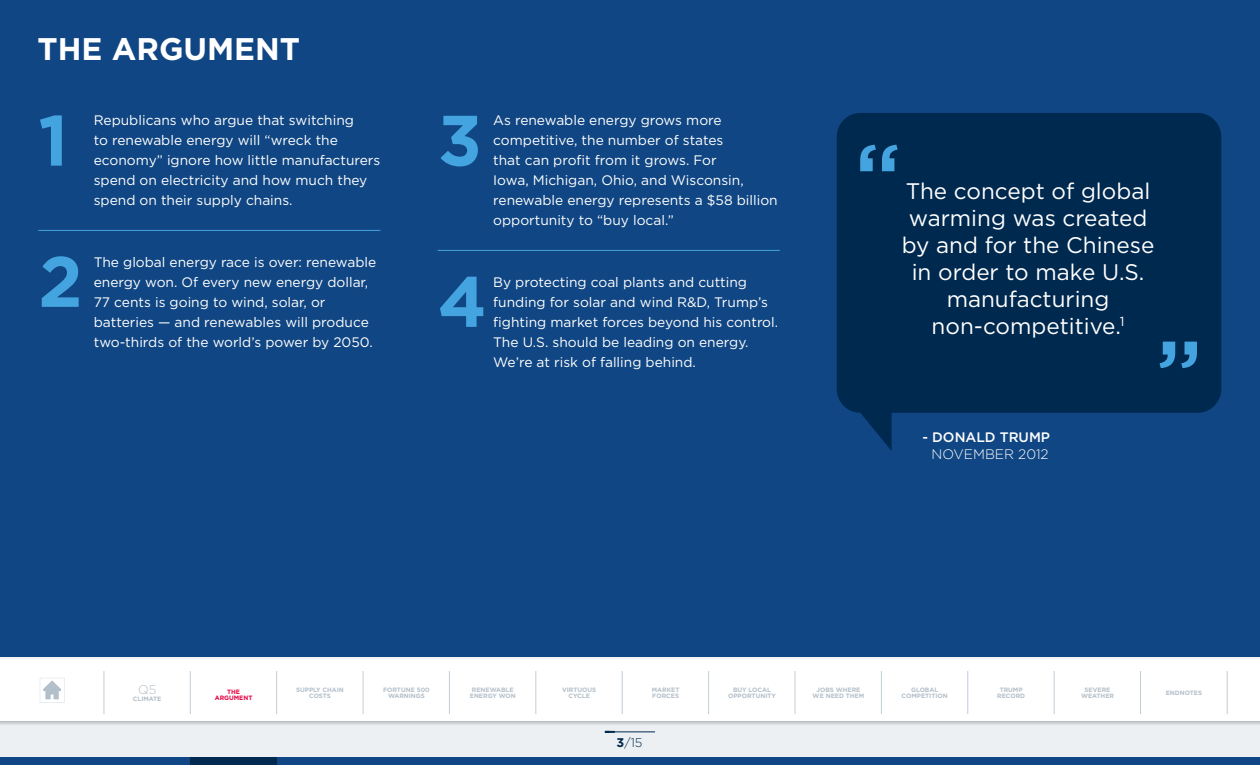
<style>
.page{position:relative;width:1260px;height:765px;background:#fff}
.page>*{position:absolute;margin:0;border:0;box-sizing:border-box;transform-origin:0 0}
.t1{font:500 93.75px "Gotham";color:#44a4df}
.t2{font:700 71.25px "Gotham";color:#44a4df}
.t3{font:700 31.25px "Gotham";color:#fff}
.t4{font:22.5px/27px "Gotham";color:#fff;text-align:center}
.t5{font:13.75px/20px "Gotham";color:#fff}
.t6{font:500 13.75px "Gotham";color:#fff}
.t7{font:300 13.75px "Gotham";color:#fff}
.t8{font:300 12.62px "Gotham";color:#00294f}
.t9{font:300 12.5px "Gotham";color:#b3bfca}
.t10{font:700 6.25px/6.2px "Gotham";color:#b3bfca;text-align:center}
.t11{font:700 6.25px/6.2px "Gotham";color:#e40041;text-align:center}
.s1{font-weight:700}
</style>
<div class="page">
<div style="left:0;top:721px;width:1260px;height:44px;background:#edf0f3"></div>
<svg style="left:0;top:722px;width:1260px;height:3px"></svg>
<hr style="left:605px;top:732px;width:50px;height:1px;background:#00294f">
<div style="left:0;top:656px;width:1260px;height:5px;background:#f7f7f7"></div>
<svg style="left:40px;top:678px;width:24px;height:25px"></svg>
<div style="left:0;top:757px;width:1260px;height:8px;background:#104683"></div>
<hr style="left:104px;top:671px;width:1px;height:43px;background:#c2cdd6">
<hr style="left:276px;top:671px;width:1px;height:43px;background:#c2cdd6">
<hr style="left:449px;top:671px;width:1px;height:43px;background:#c2cdd6">
<hr style="left:622px;top:671px;width:1px;height:43px;background:#c2cdd6">
<hr style="left:795px;top:671px;width:1px;height:43px;background:#c2cdd6">
<hr style="left:190px;top:671px;width:1px;height:43px;background:#c2cdd6">
<hr style="left:363px;top:671px;width:1px;height:43px;background:#c2cdd6">
<hr style="left:536px;top:671px;width:1px;height:43px;background:#c2cdd6">
<hr style="left:708px;top:671px;width:1px;height:43px;background:#c2cdd6">
<hr style="left:881px;top:671px;width:1px;height:43px;background:#c2cdd6">
<hr style="left:968px;top:671px;width:1px;height:43px;background:#c2cdd6">
<hr style="left:1054px;top:671px;width:1px;height:43px;background:#c2cdd6">
<hr style="left:1140px;top:671px;width:1px;height:43px;background:#c2cdd6">
<hr style="left:1227px;top:671px;width:1px;height:43px;background:#c2cdd6">
<div style="left:190px;top:757px;width:87px;height:8px;background:#00294f"></div>
<svg style="left:605px;top:731px;width:10px;height:2px"></svg>
<div style="left:0;top:0;width:1260px;height:656px;background:#104683"></div>
<svg style="left:837px;top:113px;width:384px;height:338px;background:#012c55"></svg>
<hr style="left:38px;top:230px;width:342px;height:1px;background:#44a4df">
<hr style="left:438px;top:250px;width:342px;height:1px;background:#44a4df">
<h3 class="t3" style="left:37px;top:28px;width:264px">THE ARGUMENT</h3>
<p class="t5" style="left:94px;top:110px;width:288px">Republicans who argue that switching<br>to renewable energy will “wreck the economy” ignore how little manufacturers spend on electricity and how much they spend on their supply chains.</p>
<p class="t5" style="left:493px;top:110px;width:286px">As renewable energy grows more competitive, the number of states<br>that can profit from it grows. For<br>Iowa, Michigan, Ohio, and Wisconsin, renewable energy represents a $58 billion opportunity to “buy local.”</p>
<p class="t5" style="left:94px;top:251px;width:284px">The global energy race is over: renewable energy won. Of every new energy dollar, 77 cents is going to wind, solar, or batteries — and renewables will produce two-thirds of the world’s power by 2050.</p>
<h2 class="t2" style="left:38px;top:93px;width:32px">1</h2>
<h2 class="t2" style="left:438px;top:93px;width:46px">3</h2>
<h2 class="t2" style="left:38px;top:234px;width:46px">2</h2>
<p class="t5" style="left:493px;top:271px;width:286px">By protecting coal plants and cutting funding for solar and wind R&amp;D, Trump’s fighting market forces beyond his control.<br>The U.S. should be leading on energy.<br>We’re at risk of falling behind.</p>
<h2 class="t2" style="left:438px;top:254px;width:51px">4</h2>
<h1 class="t1" style="left:854px;top:116px;width:48px">“</h1>
<h3 class="t4" style="left:902px;top:177px;width:254px">The concept of global warming was created by and for the Chinese in order to make U.S. manufacturing non-competitive.<sup>1</sup></h3>
<p class="t6" style="left:923px;top:428px;width:129px">- DONALD TRUMP</p>
<p class="t7" style="left:932px;top:445px;width:119px">NOVEMBER 2012</p>
<h1 class="t1" style="left:1203px;top:397px;width:48px;rotate:-180deg">“</h1>
<p class="t9" style="left:138px;top:681px;width:20px">Q5</p>
<p class="t10" style="left:133px;top:696px;width:30px">CLIMATE</p>
<p class="t11" style="left:215px;top:688px;width:39px">THE<br>ARGUMENT</p>
<p class="t10" style="left:296px;top:687px;width:49px">SUPPLY CHAIN<br>COSTS</p>
<p class="t10" style="left:470px;top:687px;width:47px">RENEWABLE<br>ENERGY WON</p>
<p class="t10" style="left:997px;top:687px;width:29px">TRUMP<br>RECORD</p>
<p class="t10" style="left:383px;top:687px;width:48px">FORTUNE 500<br>WARNINGS</p>
<p class="t10" style="left:902px;top:687px;width:48px">GLOBAL<br>COMPETITION</p>
<p class="t10" style="left:562px;top:687px;width:36px">VIRTUOUS<br>CYCLE</p>
<p class="t10" style="left:1081px;top:687px;width:35px">SEVERE<br>WEATHER</p>
<p class="t10" style="left:728px;top:687px;width:49px">BUY LOCAL<br>OPPORTUNITY</p>
<p class="t10" style="left:817px;top:687px;width:45px">JOBS WHERE</p>
<p class="t10" style="left:652px;top:687px;width:29px;text-align:left">MARKET<br>FORCES</p>
<p class="t10" style="left:1166px;top:690px;width:38px">ENDNOTES</p>
<p class="t10" style="left:813px;top:693px;width:53px">WE NEED THEM</p>
<p class="t8" style="left:617px;top:734px;width:28px"><span class="s1">3</span>/15</p>
</div>
